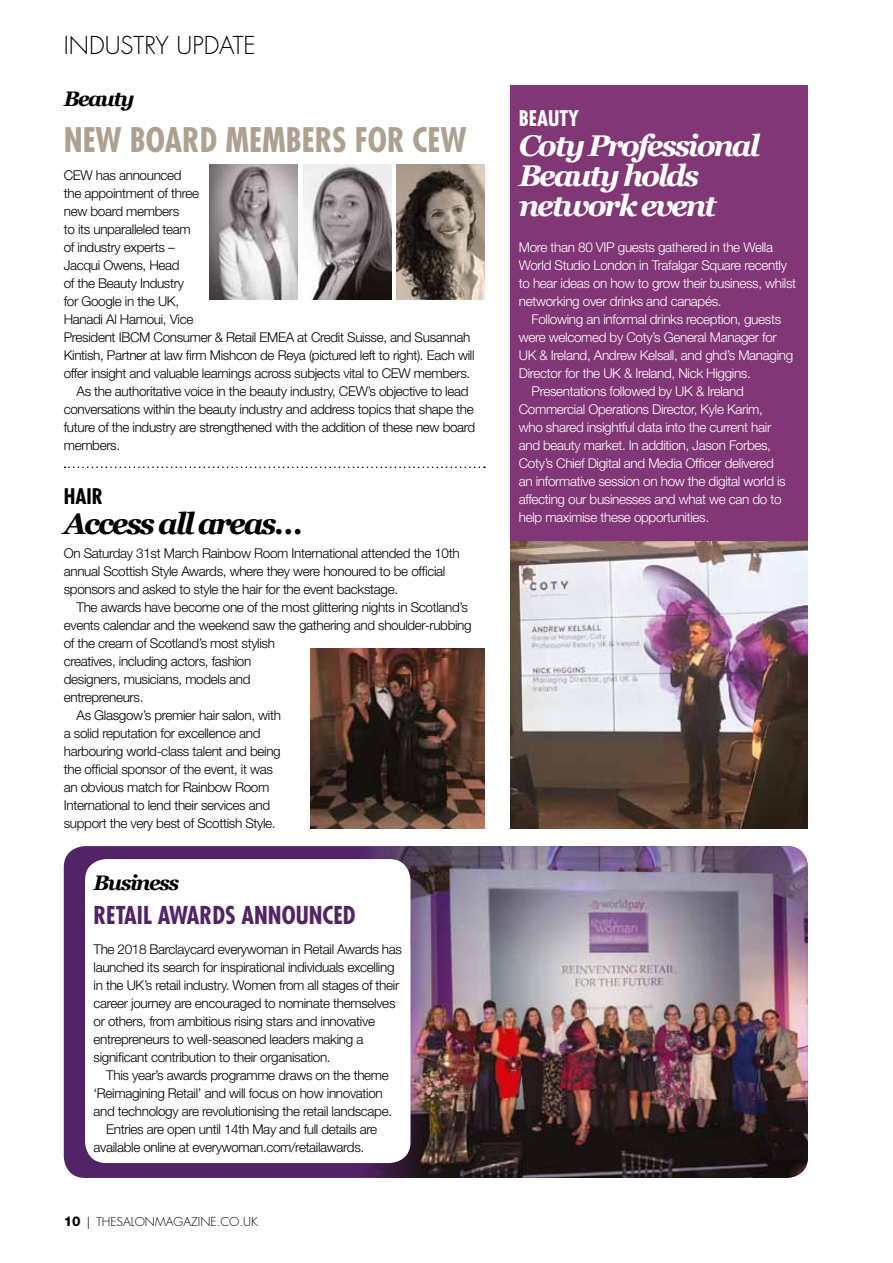
<style>
.page{position:relative;width:893px;height:1263px;background:#fff}
.page>*{position:absolute;margin:0;border:0;box-sizing:border-box;transform-origin:0 0}
.t1{font:700 condensed 33px "Futura";color:#aea08f}
.t2{font:italic 700 30px/30px "Georgia";letter-spacing:-.075em;color:#fff}
.t3{font:italic 700 30px "Georgia";letter-spacing:-.075em;color:#000}
.t4{font:700 condensed 24px "Futura";color:#532368}
.t5{font:300 24px "Futura";color:#000}
.t6{font:italic 700 21px "Georgia";letter-spacing:-.075em;color:#000}
.t7{font:700 condensed 21px "Futura";color:#fff}
.t8{font:700 condensed 21px "Futura";color:#000}
.t9{font:300 13.5px/18px "Helvetica Neue CE";letter-spacing:-.025em;color:#000}
.t10{font:300 13.5px/18px "Helvetica Neue CE";letter-spacing:-.025em;color:#fff}
.t11{font:300 12px "Futura";color:#000}
.s1{font-family:"Helvetica Neue CE";font-weight:800;font-size:13.5px}
.s2{font-family:"Ronda IT Cby BT"}
</style>
<div class="page">
<img style="left:510px;top:540px;width:298px;height:288px">
<div style="left:510px;top:85px;width:298px;height:455px;background:#813675"></div>
<svg style="left:65px;top:467px;width:420px;height:1px"></svg>
<div style="left:64px;top:846px;width:744px;height:332px;background:#532368;border-radius:21px"></div>
<img style="left:353px;top:846px;width:455px;height:331px">
<div style="left:85px;top:859px;width:325px;height:304px;background:#fff;border-radius:21px"></div>
<img style="left:303px;top:164px;width:88px;height:136px">
<img style="left:210px;top:164px;width:88px;height:136px">
<img style="left:397px;top:164px;width:88px;height:136px">
<img style="left:311px;top:648px;width:174px;height:180px">
<h3 class="t5" style="left:64px;top:30px;width:15px">INDUS</h3>
<h3 class="t5" style="left:134px;top:30px;width:120px">TRY UPDATE</h3>
<h3 class="t6" style="left:64px;top:87px;width:72px">Beauty</h3>
<h1 class="t1" style="left:64px;top:119px;width:368px">NEW BOARD MEMBERS FOR CEW</h1>
<p class="t9" style="left:64px;top:166px;width:119px">CEW has announced</p>
<p class="t9" style="left:64px;top:184px;width:137px">the appointment of three</p>
<p class="t9" style="left:64px;top:202px;width:117px">new board members</p>
<p class="t9" style="left:64px;top:220px;width:129px">to its unparalleled team</p>
<p class="t9" style="left:64px;top:238px;width:112px">of industry experts –</p>
<p class="t9" style="left:64px;top:256px;width:117px">Jacqui Owens, Head</p>
<p class="t9" style="left:64px;top:274px;width:122px">of the Beauty Industry</p>
<p class="t9" style="left:64px;top:292px;width:117px">for Google in the UK,</p>
<p class="t9" style="left:64px;top:310px;width:131px">Hanadi Al Hamoui, Vice</p>
<p class="t9" style="left:64px;top:328px;width:408px">President IBCM Consumer &amp; Retail EMEA at Credit Suisse, and Susannah</p>
<p class="t9" style="left:64px;top:346px;width:412px">Kintish, Partner at law firm Mishcon de Reya (pictured left to right). Each will</p>
<p class="t9" style="left:64px;top:364px;width:408px">offer insight and valuable learnings across subjects vital to CEW members.</p>
<p class="t9" style="left:77px;top:382px;width:393px">As the authoritative voice in the beauty industry, CEW’s objective to lead</p>
<p class="t9" style="left:64px;top:400px;width:411px">conversations within the beauty industry and address topics that shape the</p>
<p class="t9" style="left:64px;top:418px;width:413px">future of the industry are strengthened with the addition of these new board</p>
<p class="t9" style="left:64px;top:436px;width:58px">members.</p>
<h3 class="t8" style="left:64px;top:483px;width:22px">HAIR</h3>
<h2 class="t3" style="left:64px;top:507px;width:241px">Access all areas…</h2>
<p class="t9" style="left:64px;top:544px;width:397px">On Saturday 31st March Rainbow Room International attended the 10th annual Scottish Style Awards, where they were honoured to be official sponsors and asked to style the hair for the event backstage.</p>
<p class="t9" style="left:77px;top:598px;width:393px">The awards have become one of the most glittering nights in Scotland’s</p>
<p class="t9" style="left:64px;top:616px;width:409px">events calendar and the weekend saw the gathering and shoulder-rubbing</p>
<p class="t9" style="left:64px;top:634px;width:213px">of the cream of Scotland’s most stylish</p>
<p class="t9" style="left:64px;top:652px;width:189px">creatives, including actors, fashion</p>
<p class="t9" style="left:64px;top:670px;width:188px">designers, musicians, models and</p>
<p class="t9" style="left:64px;top:688px;width:81px">entrepreneurs.</p>
<p class="t9" style="left:77px;top:706px;width:206px">As Glasgow’s premier hair salon, with</p>
<p class="t9" style="left:64px;top:724px;width:198px">a solid reputation for excellence and</p>
<p class="t9" style="left:64px;top:742px;width:218px">harbouring world-class talent and being</p>
<p class="t9" style="left:64px;top:760px;width:211px">the official sponsor of the event, it was</p>
<p class="t9" style="left:64px;top:778px;width:207px">an obvious match for Rainbow Room</p>
<p class="t9" style="left:64px;top:796px;width:208px">International to lend their services and</p>
<p class="t9" style="left:64px;top:814px;width:213px">support the very best of Scottish Style.</p>
<h3 class="t6" style="left:94px;top:870px;width:87px">Business</h3>
<h3 class="t4" style="left:94px;top:900px;width:263px">RETAIL AWARDS ANNOUNCED</h3>
<p class="t9" style="left:94px;top:940px;width:310px">The 2018 Barclaycard everywoman in Retail Awards has launched its search for inspirational individuals excelling in the UK’s retail industry. Women from all stages of their career journey are encouraged to nominate themselves or others, from ambitious rising stars and innovative entrepreneurs to well-seasoned leaders making a significant contribution to their organisation.</p>
<p class="t9" style="left:106px;top:1066px;width:284px">This year’s awards programme draws on the theme</p>
<p class="t9" style="left:94px;top:1084px;width:291px">‘Reimagining Retail’ and will focus on how innovation</p>
<p class="t9" style="left:94px;top:1102px;width:300px">and technology are revolutionising the retail landscape.</p>
<p class="t9" style="left:106px;top:1120px;width:272px">Entries are open until 14th May and full details are</p>
<p class="t9" style="left:94px;top:1138px;width:272px">available online at everywoman.com/retailawards.</p>
<p class="t11" style="left:64px;top:1214px;width:196px"><span class="s1">10</span> <span class="s2">|</span> THESALONMAGAZINE.CO.UK</p>
<h3 class="t7" style="left:519px;top:105px;width:62px">BEAUTY</h3>
<h2 class="t2" style="left:519px;top:131px;width:243px">Coty Professional<br>Beauty holds network event</h2>
<p class="t10" style="left:519px;top:238px;width:279px">More than 80 VIP guests gathered in the Wella World Studio London in Trafalgar Square recently to hear ideas on how to grow their business, whilst networking over drinks and canapés.</p>
<p class="t10" style="left:531px;top:310px;width:251px">Following an informal drinks reception, guests</p>
<p class="t10" style="left:519px;top:328px;width:259px">were welcomed by Coty’s General Manager for</p>
<p class="t10" style="left:519px;top:346px;width:276px">UK &amp; Ireland, Andrew Kelsall, and ghd’s Managing</p>
<p class="t10" style="left:519px;top:364px;width:234px">Director for the UK &amp; Ireland, Nick Higgins.</p>
<p class="t10" style="left:531px;top:382px;width:214px">Presentations followed by UK &amp; Ireland</p>
<p class="t10" style="left:519px;top:400px;width:246px">Commercial Operations Director, Kyle Karim,</p>
<p class="t10" style="left:519px;top:418px;width:254px">who shared insightful data into the current hair</p>
<p class="t10" style="left:519px;top:436px;width:254px">and beauty market. In addition, Jason Forbes,</p>
<p class="t10" style="left:519px;top:454px;width:257px">Coty’s Chief Digital and Media Officer delivered</p>
<p class="t10" style="left:519px;top:472px;width:269px">an informative session on how the digital world is</p>
<p class="t10" style="left:519px;top:490px;width:264px">affecting our businesses and what we can do to</p>
<p class="t10" style="left:519px;top:508px;width:192px">help maximise these opportunities.</p>
</div>
